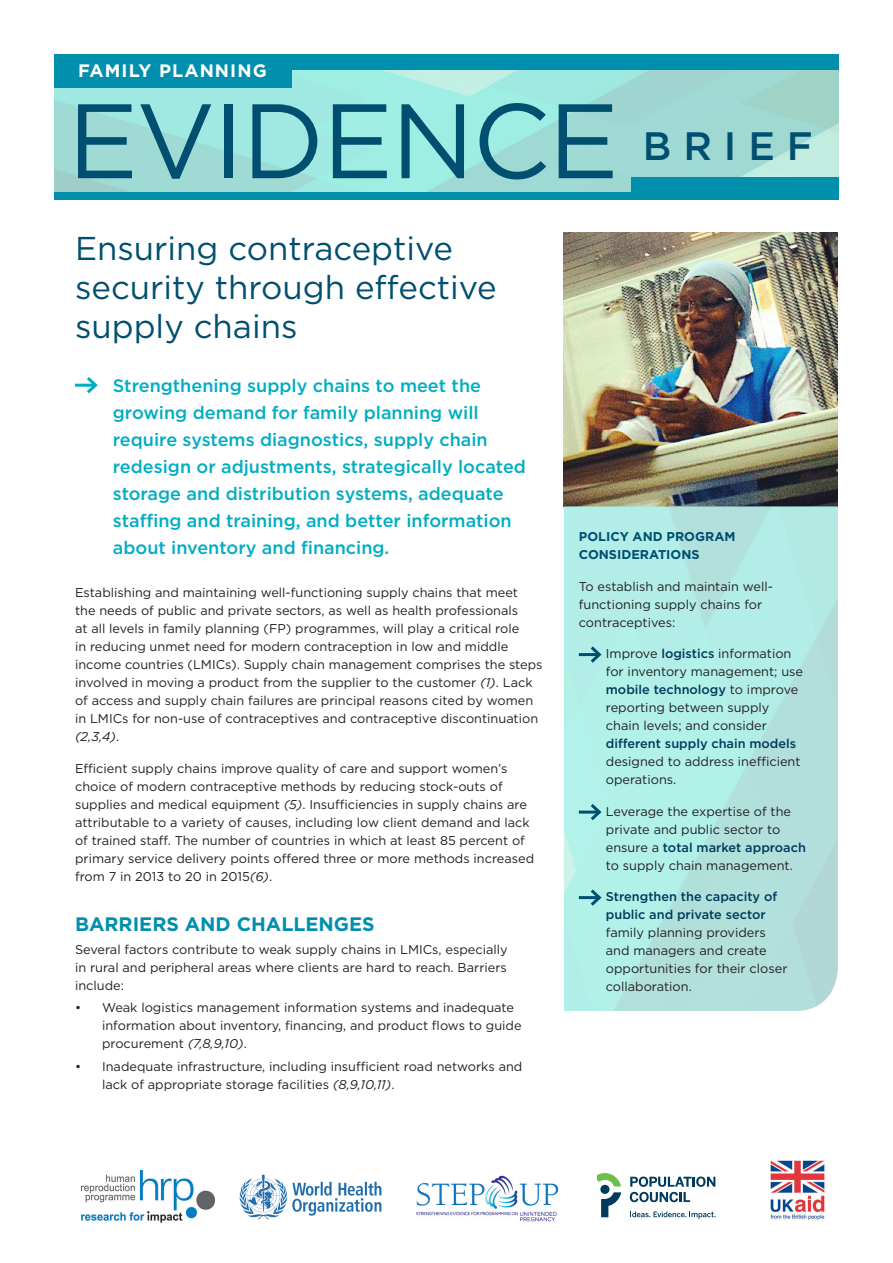
<style>
.page{position:relative;width:893px;height:1263px;background:#fff}
.page>*{position:absolute;margin:0;border:0;box-sizing:border-box;transform-origin:0 0}
.t1{font:105.6px "Gotham";letter-spacing:-.02em;color:#004f70}
.t2{font:500 39.6px "Gotham";letter-spacing:.3em;color:#004f70}
.t3{font:33px/39px "Gotham";color:#004f70}
.SUB_1{font:700 19.5px "Gotham";color:#008fad}
.callout{font:500 18px/27px "Gotham";color:#00adc2}
.t4{font:700 18px "Gotham";letter-spacing:.06em;color:#fff}
.BODY_TEXT{font:12.75px/18px "Gotham";color:#231f20}
.BODY_TEXT-2{font:700 12.75px/18px "Gotham";color:#004f70}
.s1{font-style:italic}
.s2{font-weight:500;color:#003a5d}
</style>
<div class="page">
<img style="left:564px;top:232px;width:274px;height:779px">
<img style="left:54px;top:70px;width:785px;height:123px">
<div style="left:54px;top:54px;width:785px;height:16px;background:#008fad"></div>
<div style="left:54px;top:193px;width:785px;height:7px;background:#008fad"></div>
<div style="left:632px;top:177px;width:207px;height:16px;background:#008fad"></div>
<hr style="left:75px;top:384px;width:21px;height:3px;background:#00adc2">
<svg style="left:84px;top:377px;width:14px;height:17px"></svg>
<hr style="left:579px;top:653px;width:20px;height:3px;background:#004f70">
<svg style="left:587px;top:643px;width:17px;height:23px"></svg>
<hr style="left:579px;top:810px;width:20px;height:3px;background:#004f70">
<svg style="left:587px;top:801px;width:17px;height:22px"></svg>
<hr style="left:579px;top:896px;width:20px;height:3px;background:#004f70">
<svg style="left:587px;top:886px;width:17px;height:23px"></svg>
<img style="left:416px;top:1175px;width:143px;height:47px">
<svg style="left:630px;top:1176px;width:85px;height:26px"></svg>
<div style="left:600px;top:1185px;width:9px;height:9px;background:#003a5d;border-radius:50%"></div>
<svg style="left:601px;top:1192px;width:20px;height:25px"></svg>
<svg style="left:597px;top:1173px;width:24px;height:13px"></svg>
<svg style="left:630px;top:1211px;width:86px;height:8px"></svg>
<img style="left:770px;top:1160px;width:55px;height:60px">
<img style="left:239px;top:1174px;width:143px;height:46px">
<img style="left:81px;top:1171px;width:134px;height:52px">
<div style="left:54px;top:54px;width:237px;height:33px;background:#008fad"></div>
<p class="t4" style="left:78px;top:59px;width:190px">FAMILY PLANNING</p>
<p class="t1" style="left:68px;top:73px;width:553px">EVIDENCE</p>
<p class="t3" style="left:75px;top:228px;width:423px">Ensuring contraceptive security through effective supply chains</p>
<p class="t2" style="left:643px;top:120px;width:171px">BRIEF</p>
<p class="callout" style="left:113px;top:372px;width:415px">Strengthening supply chains to meet the growing demand for family planning will require systems diagnostics, supply chain redesign or adjustments, strategically located storage and distribution systems, adequate staffing and training, and better information about inventory and financing.</p>
<p class="BODY_TEXT" style="left:75px;top:584px;width:469px">Establishing and maintaining well-functioning supply chains that meet<br>the needs of public and private sectors, as well as health professionals<br>at all levels in family planning (FP) programmes, will play a critical role<br>in reducing unmet need for modern contraception in low and middle income countries (LMICs). Supply chain management comprises the steps involved in moving a product from the supplier to the customer <span class="s1">(1)</span>. Lack of access and supply chain failures are principal reasons cited by women in LMICs for non-use of contraceptives and contraceptive discontinuation <span class="s1">(2,3,4)</span>.</p>
<p class="BODY_TEXT" style="left:75px;top:759px;width:461px">Efficient supply chains improve quality of care and support women’s choice of modern contraceptive methods by reducing stock-outs of supplies and medical equipment <span class="s1">(5)</span>. Insufficiencies in supply chains are attributable to a variety of causes, including low client demand and lack of trained staff. The number of countries in which at least 85 percent of primary service delivery points offered three or more methods increased from 7 in 2013 to 20 in 2015<span class="s1">(6)</span>.</p>
<p class="SUB_1" style="left:75px;top:911px;width:301px">BARRIERS AND CHALLENGES</p>
<p class="BODY_TEXT" style="left:75px;top:940px;width:434px;text-align:justify">Several factors contribute to weak supply chains in LMICs, especially in rural and peripheral areas where clients are hard to reach. Barriers include:</p>
<p class="BODY_TEXT" style="left:102px;top:998px;width:421px;text-indent:-27px">• Weak logistics management information systems and inadequate information about inventory, financing, and product flows to guide procurement <span class="s1">(7,8,9,10)</span>.</p>
<p class="BODY_TEXT" style="left:102px;top:1057px;width:422px;text-indent:-27px">• Inadequate infrastructure, including insufficient road networks and lack of appropriate storage facilities <span class="s1">(8,9,10,11)</span>.</p>
<p class="BODY_TEXT-2" style="left:579px;top:528px;width:158px">POLICY AND PROGRAM<br>CONSIDERATIONS</p>
<p class="BODY_TEXT" style="left:579px;top:577px;width:196px">To establish and maintain well&shy;functioning supply chains for contraceptives:</p>
<p class="BODY_TEXT" style="left:606px;top:644px;width:199px">Improve <span class="s2">logistics</span> information for inventory management; use <span class="s2">mobile technology</span> to improve reporting between supply chain levels; and consider <span class="s2">different supply chain models </span>designed to address inefficient operations.</p>
<p class="BODY_TEXT" style="left:606px;top:802px;width:202px">Leverage the expertise of the private and public sector to ensure a <span class="s2">total market approach </span>to supply chain management.</p>
<p class="BODY_TEXT" style="left:606px;top:887px;width:183px"><span class="s2">Strengthen the capacity of public and private sector </span>family planning providers and managers and create opportunities for their closer collaboration.</p>
</div>
